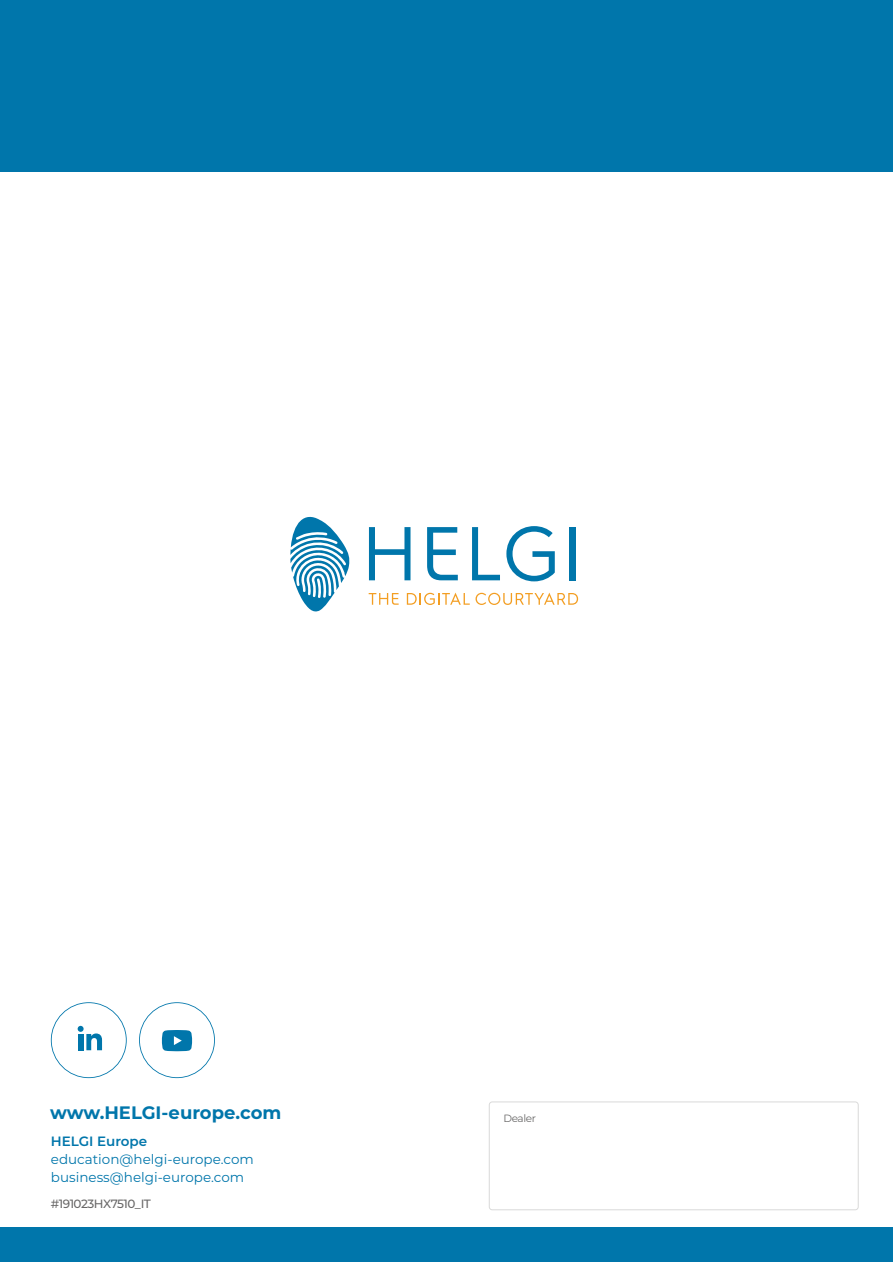
<style>
.page{position:relative;width:893px;height:1262px;background:#fff}
.page>*{position:absolute;margin:0;border:0;box-sizing:border-box;transform-origin:0 0}
.t1{font:700 18px "Montserrat";color:#0076ab}
.t2{font:13.5px/18px "Montserrat";color:#0076ab}
.t3{font:600 13.5px "Montserrat";color:#0076ab}
.t4{font:500 12px "Montserrat";letter-spacing:-.04em;color:#696868}
.t5{font:10.5px "Montserrat";letter-spacing:-.04em;color:#696868}
</style>
<div class="page">
<div style="left:489px;top:1101px;width:369px;height:109px;border:1px solid #9d9d9c;border-radius:3px"></div>
<div style="left:0;top:1227px;width:892px;height:35px;background:#0076ab"></div>
<div style="left:0;top:0;width:892px;height:172px;background:#0076ab"></div>
<svg style="left:290px;top:516px;width:60px;height:96px"></svg>
<svg style="left:369px;top:527px;width:41px;height:53px"></svg>
<svg style="left:427px;top:527px;width:31px;height:53px"></svg>
<svg style="left:472px;top:527px;width:28px;height:53px"></svg>
<svg style="left:506px;top:526px;width:48px;height:55px"></svg>
<div style="left:569px;top:527px;width:6px;height:53px;background:#0076ab"></div>
<svg style="left:368px;top:593px;width:30px;height:11px"></svg>
<svg style="left:407px;top:592px;width:62px;height:13px"></svg>
<svg style="left:475px;top:592px;width:103px;height:13px"></svg>
<svg style="left:51px;top:1002px;width:76px;height:76px"></svg>
<svg style="left:139px;top:1002px;width:76px;height:76px"></svg>
<h1 class="t1" style="left:50px;top:1099px;width:233px">www.HELGI-europe.com</h1>
<p class="t5" style="left:503px;top:1111px;width:34px">Dealer</p>
<p class="t3" style="left:51px;top:1131px;width:98px">HELGI Europe</p>
<p class="t2" style="left:51px;top:1149px;width:204px">education@helgi-europe.com business@helgi-europe.com</p>
<p class="t4" style="left:51px;top:1195px;width:102px">#191023HX7510_IT</p>
</div>
